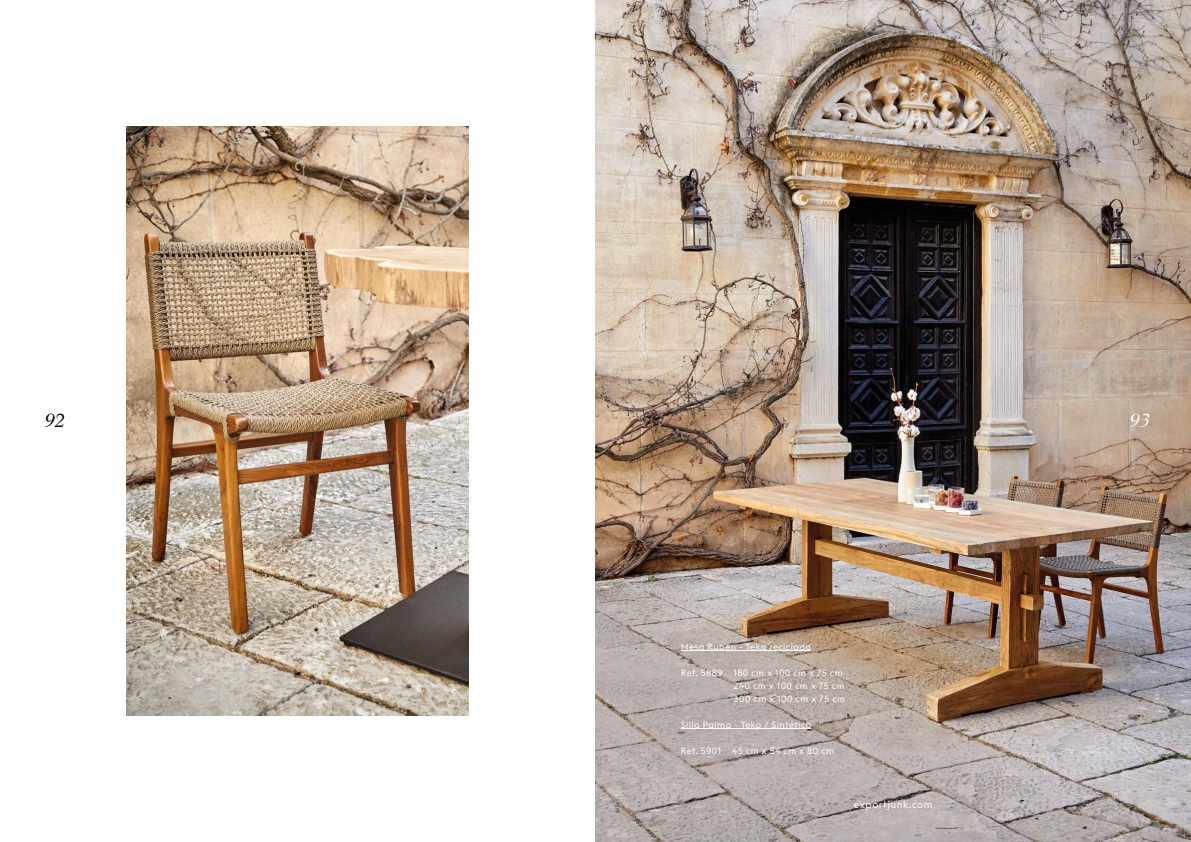
<style>
.page{position:relative;width:1191px;height:842px;background:#fff}
.page>*{position:absolute;margin:0;border:0;box-sizing:border-box;transform-origin:0 0}
.t1{font:italic 20px "New Baskerville Std";color:#fff}
.t2{font:italic 20px "New Baskerville Std";color:#000}
.t3{font:10px "Euclid Triangle";letter-spacing:.05em;color:#fff}
.t4{font:9px/13px "Euclid Triangle";letter-spacing:.05em;color:#fff}
</style>
<div class="page">
<img style="left:127px;top:127px;width:341px;height:588px">
<img style="left:595px;top:0;width:596px;height:842px">
<hr style="left:681px;top:650px;width:130px;height:1px;background:#fff">
<hr style="left:681px;top:728px;width:130px;height:1px;background:#fff">
<h1 class="t2" style="left:43px;top:409px;width:22px">92</h1>
<p class="t4" style="left:681px;top:640px;width:132px">Mesa Ruben - Teka reciclada</p>
<p class="t4" style="left:733px;top:666px;width:113px;text-indent:-53px">Ref. 5889 180 cm x 100 cm x 75 cm<br>240 cm x 100 cm x 75 cm<br>300 cm x 100 cm x 75 cm</p>
<p class="t4" style="left:681px;top:718px;width:132px">Silla Palma - Teka / Sintético</p>
<p class="t4" style="left:681px;top:744px;width:155px">Ref. 5901 45 cm x 54 cm x 80 cm</p>
<p class="t3" style="left:854px;top:798px;width:80px">exportjunk.com</p>
<h1 class="t1" style="left:1127px;top:409px;width:22px">93</h1>
</div>
